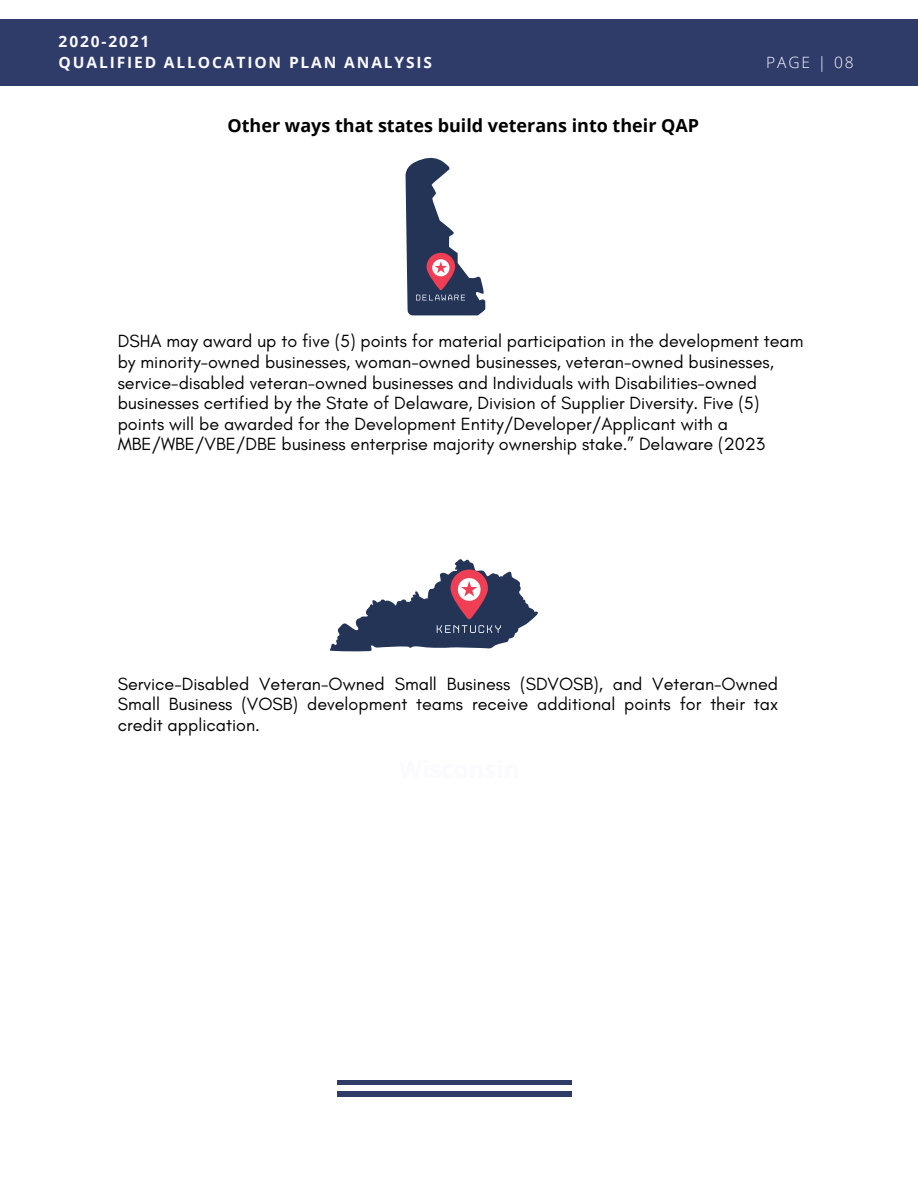
<style>
.page{position:relative;width:918px;height:1188px;background:#fff}
.page>*{position:absolute;margin:0;border:0;box-sizing:border-box;transform-origin:0 0}
.t1{font:18px/20.7px "Glacial Indifference";color:#000;text-align:justify}
.t2{font:700 18px "Open Sans";color:#000}
.t3{font:700 15.6px "Open Sans";letter-spacing:.12em;color:#fafaff}
.t4{font:300 15.6px "Open Sans";letter-spacing:.12em;color:#fafaff}
</style>
<div class="page">
<div style="left:0;top:19px;width:918px;height:67px;background:#2f3b69"></div>
<div style="left:337px;top:1091px;width:234px;height:5px;background:#2f3b69"></div>
<div style="left:337px;top:1080px;width:234px;height:5px;background:#2f3b69"></div>
<svg style="left:406px;top:158px;width:79px;height:157px"></svg>
<svg style="left:330px;top:559px;width:208px;height:92px"></svg>
<p class="t3" style="left:59px;top:30px;width:92px">2020-2021</p>
<p class="t3" style="left:59px;top:52px;width:375px">QUALIFIED ALLOCATION PLAN ANALYSIS</p>
<p class="t4" style="left:766px;top:52px;width:89px">PAGE | 08</p>
<p class="t2" style="left:228px;top:113px;width:473px">Other ways that states build veterans into their QAP</p>
<p class="t1" style="left:118px;top:331px;width:687px;text-align:left">DSHA may award up to five (5) points for material participation in the development team by minority-owned businesses, woman-owned businesses, veteran-owned businesses, service-disabled veteran-owned businesses and Individuals with Disabilities-owned businesses certified by the State of Delaware, Division of Supplier Diversity. Five (5) points will be awarded for the Development Entity/Developer/Applicant with a MBE/WBE/VBE/DBE business enterprise majority ownership stake.” Delaware (2023</p>
<p class="t1" style="left:118px;top:673px;width:662px">Service-Disabled Veteran-Owned Small Business (SDVOSB), and Veteran-Owned Small Business (VOSB) development teams receive additional points for their tax credit application.</p>
</div>
